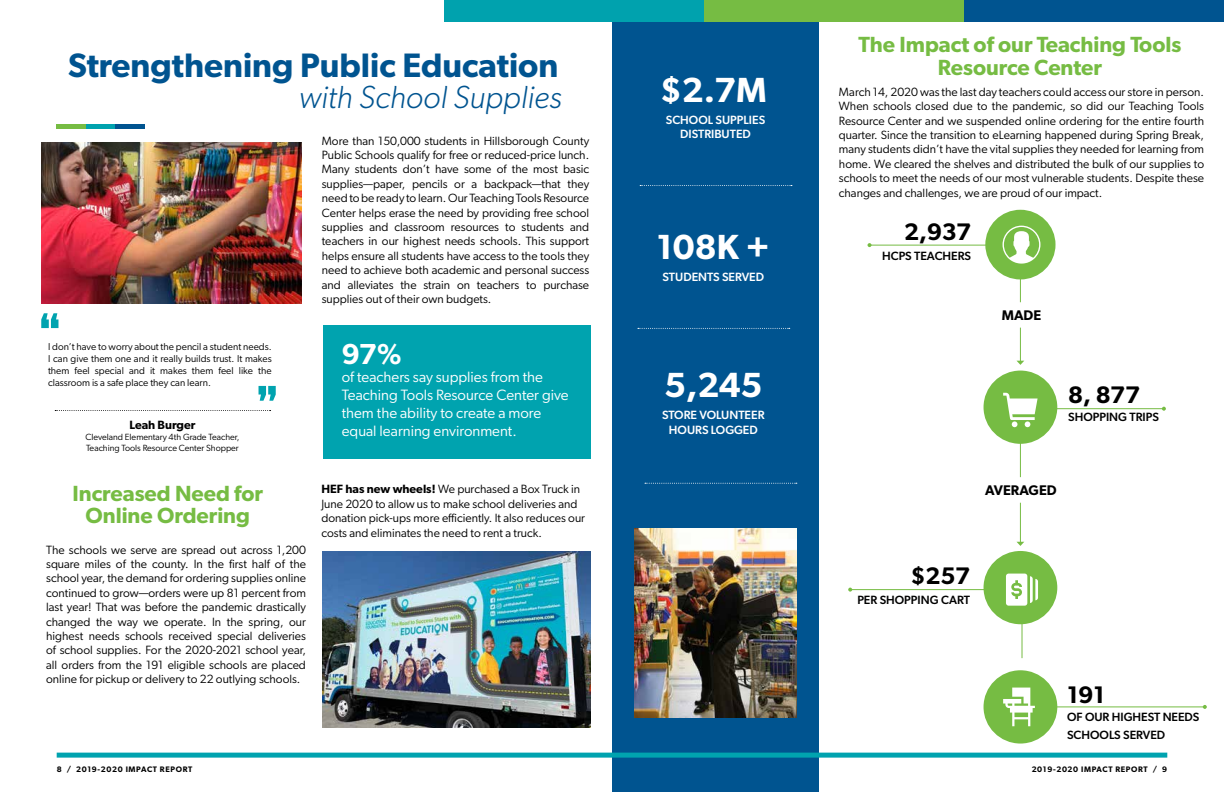
<style>
.page{position:relative;width:1224px;height:792px;background:#fff}
.page>*{position:absolute;margin:0;border:0;box-sizing:border-box;transform-origin:0 0}
.t1{font:600 35px "Gibson";color:#fff}
.t2{font:600 34px "Gibson";color:#005490}
.t3{font:italic 300 32px "Gibson";color:#005490}
.t4{font:600 29px "Gibson";color:#fff}
.t5{font:600 24px "Gibson";letter-spacing:-.005em;color:#000}
.t6{font:600 22px/23px "Gibson";color:#76bc43;text-align:center}
.t7{font:15px/18px "Gibson";color:#fff}
.t8{font:600 14px "Gibson";color:#000}
.t9{font:12px/14.4px "Gibson";color:#000;text-align:justify}
.t10{font:500 12px/18px "Gibson";color:#000}
.t11{font:500 12px/14.4px "Gibson";color:#fff;text-align:center}
.t12{font:600 12px "Gibson";color:#000}
.t13{font:10px/12px "Gibson";color:#000;text-align:justify}
.t14{font:9px/10.8px "Gibson";color:#000}
.t15{font:600 8px "Gibson";letter-spacing:.08em;color:#000}
.s1{font-weight:600}
</style>
<div class="page">
<hr style="left:1022px;top:578px;width:1px;height:80px;background:#76bc43">
<div style="left:612px;top:0;width:207px;height:792px;background:#005490"></div>
<svg style="left:640px;top:185px;width:152px;height:1px"></svg>
<svg style="left:638px;top:328px;width:152px;height:1px"></svg>
<svg style="left:645px;top:483px;width:152px;height:1px"></svg>
<hr style="left:1020px;top:236px;width:1px;height:66px;background:#76bc43">
<hr style="left:1020px;top:397px;width:1px;height:80px;background:#76bc43">
<hr style="left:1020px;top:328px;width:1px;height:33px;background:#76bc43">
<svg style="left:1017px;top:361px;width:7px;height:4px"></svg>
<hr style="left:1020px;top:503px;width:1px;height:39px;background:#76bc43">
<svg style="left:1017px;top:542px;width:7px;height:4px"></svg>
<div style="left:985px;top:210px;width:71px;height:69px;background:#76bc43;border-radius:50%"></div>
<div style="left:984px;top:371px;width:73px;height:73px;background:#76bc43;border-radius:50%"></div>
<div style="left:984px;top:551px;width:73px;height:73px;background:#76bc43;border-radius:50%"></div>
<hr style="left:870px;top:245px;width:125px;height:1px;background:#76bc43">
<svg style="left:868px;top:243px;width:4px;height:4px"></svg>
<hr style="left:850px;top:589px;width:145px;height:1px;background:#76bc43">
<svg style="left:848px;top:588px;width:4px;height:4px"></svg>
<hr style="left:1043px;top:408px;width:121px;height:1px;background:#76bc43">
<svg style="left:1162px;top:407px;width:4px;height:4px"></svg>
<svg style="left:1003px;top:226px;width:37px;height:38px"></svg>
<svg style="left:1003px;top:393px;width:35px;height:34px"></svg>
<svg style="left:1006px;top:574px;width:32px;height:32px"></svg>
<div style="left:323px;top:325px;width:268px;height:133px;background:#00a3af"></div>
<img style="left:41px;top:143px;width:260px;height:161px">
<hr style="left:57px;top:124px;width:29px;height:4px;background:#76bc43">
<hr style="left:86px;top:124px;width:29px;height:4px;background:#00a2ae">
<hr style="left:115px;top:124px;width:30px;height:4px;background:#005490">
<div style="left:57px;top:753px;width:1110px;height:5px;background:#00a3af"></div>
<svg style="left:55px;top:410px;width:216px;height:1px"></svg>
<svg style="left:41px;top:313px;width:17px;height:15px"></svg>
<svg style="left:259px;top:386px;width:17px;height:15px"></svg>
<img style="left:322px;top:552px;width:269px;height:176px">
<div style="left:984px;top:670px;width:73px;height:74px;background:#76bc43;border-radius:50%"></div>
<hr style="left:1043px;top:706px;width:162px;height:1px;background:#76bc43">
<svg style="left:1203px;top:705px;width:4px;height:4px"></svg>
<svg style="left:1003px;top:688px;width:32px;height:38px"></svg>
<img style="left:634px;top:529px;width:163px;height:189px">
<div style="left:445px;top:0;width:259px;height:22px;background:#00a2ae"></div>
<div style="left:704px;top:0;width:260px;height:22px;background:#76bc43"></div>
<div style="left:964px;top:0;width:260px;height:22px;background:#005490"></div>
<h2 class="t2" style="left:68px;top:44px;width:492px">Strengthening Public Education</h2>
<h3 class="t3" style="left:299px;top:77px;width:264px">with School Supplies</h3>
<p class="t13" style="left:48px;top:341px;width:225px">I don’t have to worry about the pencil a student needs.<br>I can give them one and it really builds trust. It makes them feel special and it makes them feel like the classroom is a safe place they can learn.</p>
<p class="t12" style="left:129px;top:418px;width:67px">Leah Burger</p>
<p class="t14" style="left:85px;top:431px;width:156px">Cleveland Elementary 4th Grade Teacher,<br>Teaching Tools Resource Center Shopper</p>
<h3 class="t6" style="left:72px;top:482px;width:192px;line-height:22px">Increased Need for<br>Online Ordering</h3>
<p class="t9" style="left:46px;top:542px;width:261px">The schools we serve are spread out across 1,200 square miles of the county. In the first half of the school year, the demand for ordering supplies online continued to grow—orders were up 81 percent from last year! That was before the pandemic drastically changed the way we operate. In the spring, our highest needs schools received special deliveries of school supplies. For the 2020-2021 school year, all orders from the 191 eligible schools are placed online for pickup or delivery to 22 outlying schools.</p>
<p class="t9" style="left:322px;top:133px;width:269px">More than 150,000 students in Hillsborough County Public Schools qualify for free or reduced-price lunch.<br>Many students don’t have some of the most basic supplies—paper, pencils or a backpack—that they need to be ready to learn. Our Teaching Tools Resource Center helps erase the need by providing free school supplies and classroom resources to students and teachers in our highest needs schools. This support helps ensure all students have access to the tools they need to achieve both academic and personal success and alleviates the strain on teachers to purchase supplies out of their own budgets.</p>
<h3 class="t4" style="left:342px;top:336px;width:62px">97%</h3>
<p class="t7" style="left:342px;top:367px;width:228px">of teachers say supplies from the<br>Teaching Tools Resource Center give them the ability to create a more equal learning environment.</p>
<p class="t9" style="left:321px;top:482px;width:265px;text-align:left"><span class="s1">HEF has new wheels!</span> We purchased a Box Truck in June 2020 to allow us to make school deliveries and donation pick-ups more efficiently. It also reduces our costs and eliminates the need to rent a truck.</p>
<p class="t15" style="left:57px;top:764px;width:137px">8 / 2019-2020 IMPACT REPORT</p>
<h1 class="t1" style="left:660px;top:69px;width:108px">$2.7M</h1>
<p class="t11" style="left:666px;top:112px;width:101px">SCHOOL SUPPLIES<br>DISTRIBUTED</p>
<h1 class="t1" style="left:657px;top:226px;width:115px">108K +</h1>
<p class="t11" style="left:663px;top:270px;width:103px">STUDENTS SERVED</p>
<h1 class="t1" style="left:664px;top:364px;width:100px">5,245</h1>
<p class="t11" style="left:662px;top:408px;width:104px">STORE VOLUNTEER<br>HOURS LOGGED</p>
<h3 class="t6" style="left:858px;top:32px;width:325px">The Impact of our Teaching Tools<br>Resource Center</h3>
<p class="t9" style="left:839px;top:84px;width:367px">March 14, 2020 was the last day teachers could access our store in person.<br>When schools closed due to the pandemic, so did our Teaching Tools Resource Center and we suspended online ordering for the entire fourth quarter. Since the transition to eLearning happened during Spring Break, many students didn’t have the vital supplies they needed for learning from home. We cleared the shelves and distributed the bulk of our supplies to schools to meet the needs of our most vulnerable students. Despite these changes and challenges, we are proud of our impact.</p>
<h3 class="t5" style="left:904px;top:217px;width:68px">2,937</h3>
<p class="t10" style="left:882px;top:247px;width:90px">HCPS TEACHERS</p>
<p class="t8" style="left:1002px;top:307px;width:41px">MADE</p>
<h3 class="t5" style="left:1068px;top:381px;width:74px">8, 877</h3>
<p class="t10" style="left:1068px;top:408px;width:92px">SHOPPING TRIPS</p>
<p class="t8" style="left:985px;top:482px;width:73px">AVERAGED</p>
<h3 class="t5" style="left:911px;top:562px;width:61px">$257</h3>
<p class="t10" style="left:857px;top:591px;width:114px">PER SHOPPING CART</p>
<h3 class="t5" style="left:1067px;top:680px;width:39px">191</h3>
<p class="t10" style="left:1067px;top:707px;width:134px">OF OUR HIGHEST NEEDS<br>SCHOOLS SERVED</p>
<p class="t15" style="left:1032px;top:764px;width:137px">2019-2020 IMPACT REPORT / 9</p>
</div>
